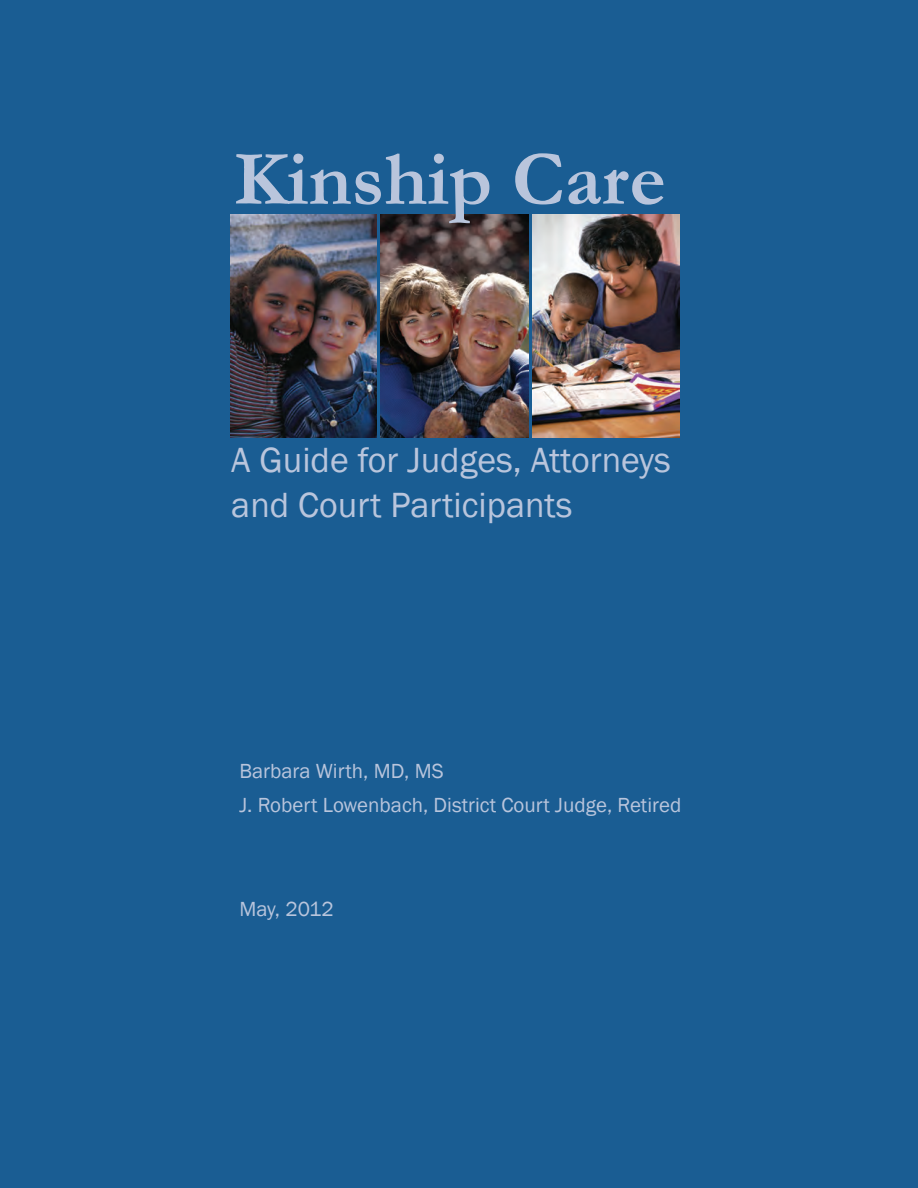
<style>
.page{position:relative;width:918px;height:1188px;background:#1a5d93}
.page>*{position:absolute;margin:0;border:0;box-sizing:border-box;transform-origin:0 0}
.t1{font:700 78px "Garamond";color:#b9c5dc}
.subtitle{font:36px/45px "Franklin Gothic";color:#b9c5dc}
.body{font:21px "Franklin Gothic";color:#b9c5dc}
</style>
<div class="page">
<img style="left:533px;top:214px;width:147px;height:223px">
<img style="left:381px;top:214px;width:148px;height:223px">
<img style="left:231px;top:214px;width:146px;height:223px">
<p class="t1" style="left:234px;top:133px;width:434px">Kinship Care</p>
<p class="subtitle" style="left:231px;top:438px;width:441px">A Guide for Judges, Attorneys and Court Participants</p>
<p class="body" style="left:239px;top:758px;width:206px">Barbara Wirth, MD, MS</p>
<p class="body" style="left:239px;top:792px;width:443px">J. Robert Lowenbach, District Court Judge, Retired</p>
<p class="body" style="left:239px;top:896px;width:96px">May, 2012</p>
</div>
